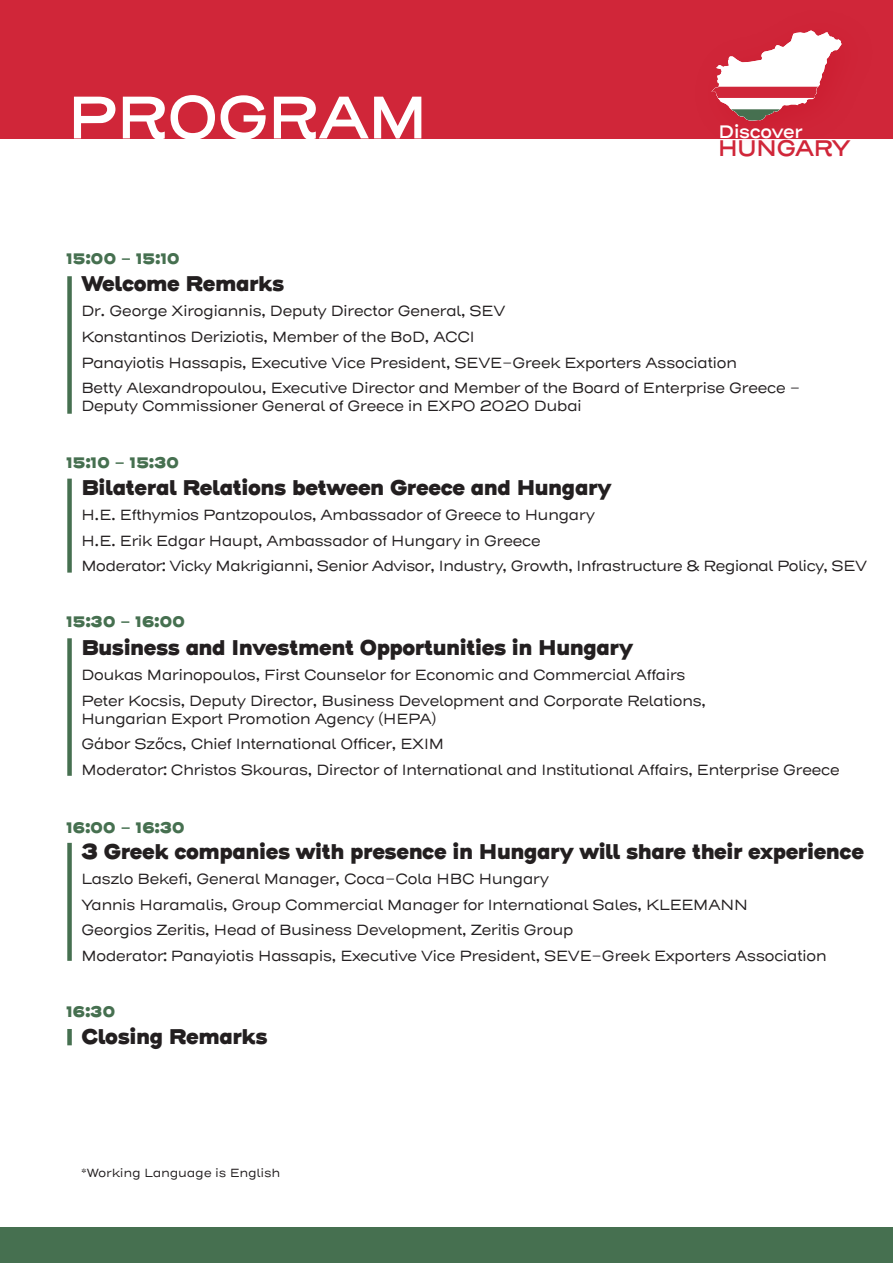
<style>
.page{position:relative;width:893px;height:1263px;background:#fff}
.page>*{position:absolute;margin:0;border:0;box-sizing:border-box;transform-origin:0 0}
.t1{font:600 60.3px "Henderson Sans Basic";letter-spacing:-.065em;color:#fff}
.t2{font:600 22.8px "Henderson Sans Basic";letter-spacing:-.07em;color:#d02639}
.t3{font:900 21px "Henderson Sans Basic";letter-spacing:-.05em;color:#231f20}
.t4{font:600 18.15px "Henderson Sans Basic";letter-spacing:-.05em;color:#fff}
.t5{font:15px/25.5px "Henderson Sans Basic";letter-spacing:-.05em;color:#231f20}
.t6{font:900 15px "Henderson Sans Basic";letter-spacing:-.025em;color:#467050}
.t7{font:12px "Henderson Sans Basic";letter-spacing:-.025em;color:#231f20}
</style>
<div class="page">
<div style="left:0;top:0;width:893px;height:138px;background:#d02639"></div>
<div style="left:0;top:1227px;width:893px;height:36px;background:#467050"></div>
<img style="left:676px;top:30px;width:216px;height:109px">
<svg style="left:712px;top:31px;width:130px;height:90px"></svg>
<div style="left:67px;top:276px;width:5px;height:138px;background:#467050"></div>
<div style="left:67px;top:479px;width:5px;height:94px;background:#467050"></div>
<div style="left:67px;top:638px;width:5px;height:138px;background:#467050"></div>
<div style="left:67px;top:843px;width:5px;height:118px;background:#467050"></div>
<div style="left:67px;top:1029px;width:5px;height:16px;background:#467050"></div>
<h1 class="t1" style="left:66px;top:79px;width:365px">PROGRAM</h1>
<p class="t6" style="left:66px;top:248px;width:115px">15:00 – 15:10</p>
<p class="t4" style="left:718px;top:120px;width:86px">Discover</p>
<h2 class="t2" style="left:717px;top:133px;width:135px">HUNGARY</h2>
<h3 class="t3" style="left:81px;top:269px;width:205px">Welcome Remarks</h3>
<p class="t5" style="left:81px;top:299px;width:721px">Dr. George Xirogiannis, Deputy Director General, SEV<br>Konstantinos Deriziotis, Member of the BoD, ACCI<br>Panayiotis Hassapis, Executive Vice President, SEVE-Greek Exporters Association<br>Betty Alexandropoulou, Executive Director and Member of the Board of Enterprise Greece -</p>
<p class="t5" style="left:81px;top:393px;width:502px">Deputy Commissioner General of Greece in EXPO 2020 Dubai</p>
<p class="t6" style="left:66px;top:452px;width:115px">15:10 – 15:30</p>
<h3 class="t3" style="left:81px;top:472px;width:532px">Bilateral Relations between Greece and Hungary</h3>
<p class="t5" style="left:81px;top:503px;width:788px">H.E. Efthymios Pantzopoulos, Ambassador of Greece to Hungary<br>H.E. Erik Edgar Haupt, Ambassador of Hungary in Greece<br>Moderator: Vicky Makrigianni, Senior Advisor, Industry, Growth, Infrastructure &amp; Regional Policy, SEV</p>
<p class="t6" style="left:66px;top:611px;width:121px">15:30 – 16:00</p>
<h3 class="t3" style="left:81px;top:633px;width:554px">Business and Investment Opportunities in Hungary</h3>
<p class="t5" style="left:81px;top:663px;width:627px">Doukas Marinopoulos, First Counselor for Economic and Commercial Affairs<br>Peter Kocsis, Deputy Director, Business Development and Corporate Relations,</p>
<p class="t5" style="left:81px;top:706px;width:760px">Hungarian Export Promotion Agency (HEPA)<br>Gábor Szőcs, Chief International Officer, EXIM<br>Moderator: Christos Skouras, Director of International and Institutional Affairs, Enterprise Greece</p>
<p class="t6" style="left:66px;top:817px;width:120px">16:00 – 16:30</p>
<h3 class="t3" style="left:81px;top:836px;width:785px">3 Greek companies with presence in Hungary will share their experience</h3>
<p class="t5" style="left:81px;top:867px;width:747px">Laszlo Bekefi, General Manager, Coca-Cola HBC Hungary<br>Yannis Haramalis, Group Commercial Manager for International Sales, KLEEMANN<br>Georgios Zeritis, Head of Business Development, Zeritis Group<br>Moderator: Panayiotis Hassapis, Executive Vice President, SEVE-Greek Exporters Association</p>
<p class="t6" style="left:66px;top:1001px;width:51px">16:30</p>
<h3 class="t3" style="left:81px;top:1022px;width:188px">Closing Remarks</h3>
<p class="t7" style="left:81px;top:1166px;width:201px">*Working Language is English</p>
</div>
